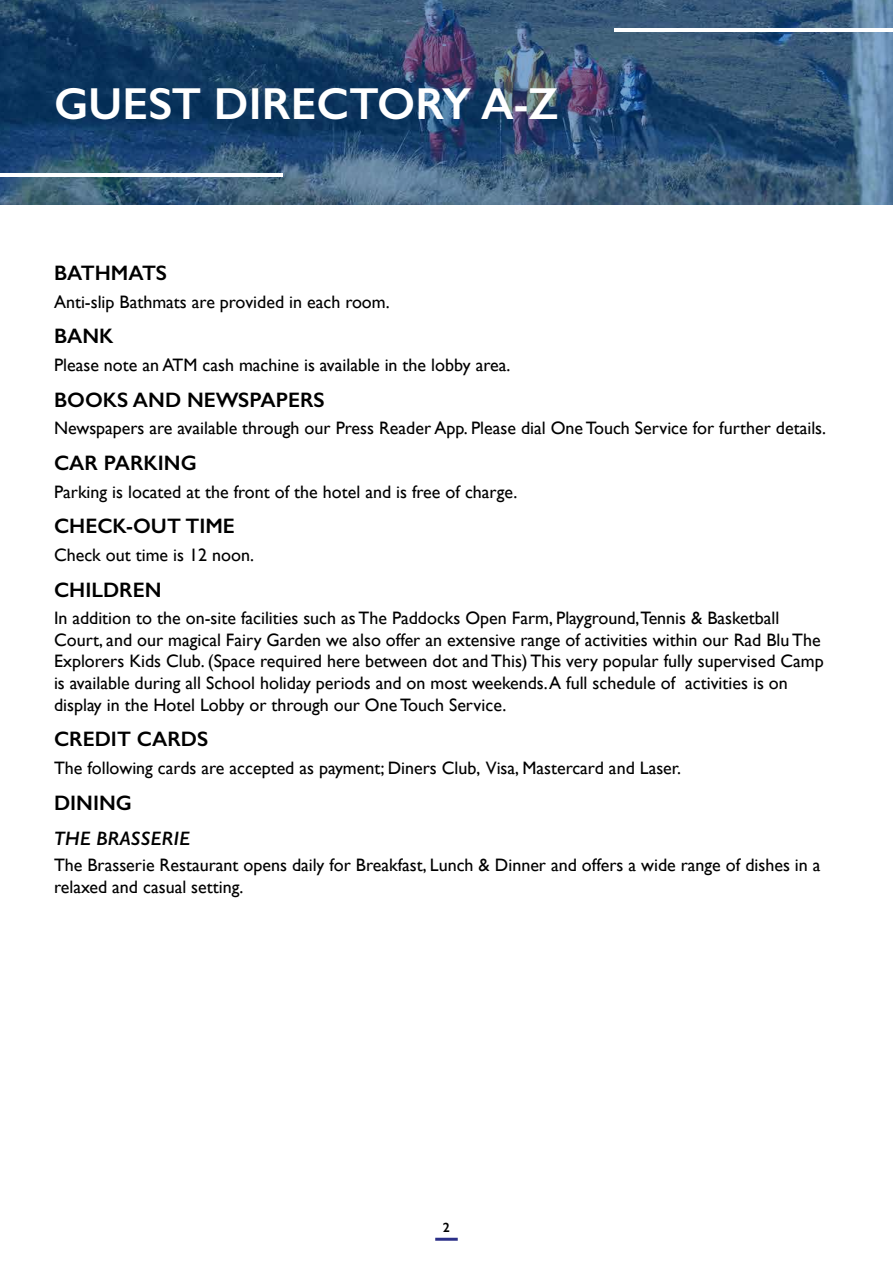
<style>
.page{position:relative;width:893px;height:1263px;background:#fff}
.page>*{position:absolute;margin:0;border:0;box-sizing:border-box;transform-origin:0 0}
.t1{font:600 45px "Gill Sans";color:#fff}
.t2{font:600 21px "Gill Sans";color:#000}
.t3{font:italic 600 19.5px "Gill Sans";color:#000}
.t4{font:18px/21.6px "Gill Sans";color:#000}
.t5{font:600 13.5px "Gill Sans";color:#000}
</style>
<div class="page">
<svg style="left:0;top:0;width:893px;height:204px;background:#305275"></svg>
<hr style="left:435px;top:1238px;width:23px;height:3px;background:#2b3088">
<hr style="left:0;top:173px;width:283px;height:4px;background:#fff">
<hr style="left:614px;top:28px;width:279px;height:4px;background:#fff">
<h1 class="t1" style="left:54px;top:76px;width:506px">GUEST DIRECTORY A-Z</h1>
<p class="t2" style="left:54px;top:260px;width:115px">BATHMATS</p>
<p class="t4" style="left:54px;top:291px;width:337px">Anti-slip Bathmats are provided in each room.</p>
<p class="t2" style="left:54px;top:324px;width:61px">BANK</p>
<p class="t4" style="left:54px;top:354px;width:458px">Please note an ATM cash machine is available in the lobby area.</p>
<p class="t2" style="left:54px;top:387px;width:272px">BOOKS AND NEWSPAPERS</p>
<p class="t4" style="left:54px;top:417px;width:774px">Newspapers are available through our Press Reader App. Please dial One Touch Service for further details.</p>
<p class="t2" style="left:54px;top:450px;width:144px">CAR PARKING</p>
<p class="t4" style="left:54px;top:481px;width:465px">Parking is located at the front of the hotel and is free of charge.</p>
<p class="t2" style="left:54px;top:513px;width:182px">CHECK-OUT TIME</p>
<p class="t4" style="left:54px;top:544px;width:201px">Check out time is 12 noon.</p>
<p class="t2" style="left:54px;top:577px;width:109px">CHILDREN</p>
<p class="t4" style="left:54px;top:607px;width:771px">In addition to the on-site facilities such as The Paddocks Open Farm, Playground,Tennis &amp; Basketball Court, and our magical Fairy Garden we also offer an extensive range of activities within our Rad Blu The Explorers Kids Club. (Space required here between dot and This) This very popular fully supervised Camp is available during all School holiday periods and on most weekends. A full schedule of activities is on display in the Hotel Lobby or through our One Touch Service.</p>
<p class="t2" style="left:54px;top:726px;width:156px">CREDIT CARDS</p>
<p class="t4" style="left:54px;top:757px;width:629px">The following cards are accepted as payment; Diners Club, Visa, Mastercard and Laser.</p>
<p class="t2" style="left:54px;top:790px;width:79px">DINING</p>
<p class="t3" style="left:54px;top:827px;width:138px">THE BRASSERIE</p>
<p class="t4" style="left:54px;top:854px;width:768px">The Brasserie Restaurant opens daily for Breakfast, Lunch &amp; Dinner and offers a wide range of dishes in a relaxed and casual setting.</p>
<p class="t5" style="left:443px;top:1219px;width:9px">2</p>
</div>
